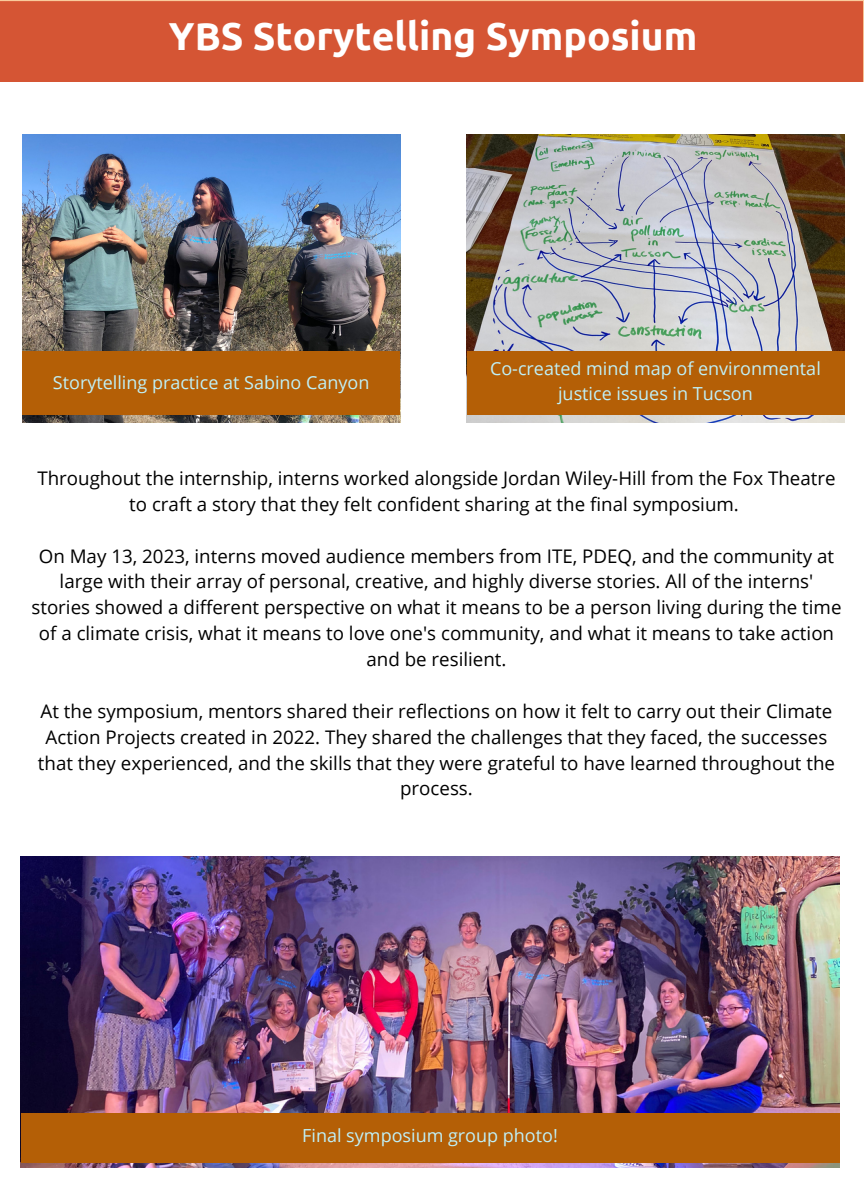
<style>
.page{position:relative;width:864px;height:1188px;background:#fff}
.page>*{position:absolute;margin:0;border:0;box-sizing:border-box;transform-origin:0 0}
.t1{font:700 39px "Ubuntu";color:#fff}
.t2{font:18.75px/25.8px "Open Sans";color:#000;text-align:center}
.t3{font:18px/24.8px "Open Sans";color:#c0f0f7;text-align:center}
</style>
<div class="page">
<div style="left:0;top:0;width:864px;height:82px;background:#d55534"></div>
<img style="left:467px;top:134px;width:377px;height:289px">
<div style="left:467px;top:351px;width:377px;height:64px;background:#b45f06"></div>
<img style="left:23px;top:134px;width:377px;height:289px">
<div style="left:23px;top:351px;width:377px;height:64px;background:#b45f06"></div>
<img style="left:21px;top:857px;width:819px;height:311px">
<div style="left:21px;top:1113px;width:819px;height:49px;background:#b45f06"></div>
<p class="t1" style="left:169px;top:13px;width:530px">YBS Storytelling Symposium</p>
<p class="t3" style="left:53px;top:369px;width:318px">Storytelling practice at Sabino Canyon</p>
<p class="t3" style="left:490px;top:356px;width:332px">Co-created mind map of environmental justice issues in Tucson</p>
<p class="t2" style="left:37px;top:465px;width:800px">Throughout the internship, interns worked alongside Jordan Wiley-Hill from the Fox Theatre to craft a story that they felt confident sharing at the final symposium.</p>
<p class="t2" style="left:31px;top:542px;width:812px">On May 13, 2023, interns moved audience members from ITE, PDEQ, and the community at large with their array of personal, creative, and highly diverse stories. All of the interns' stories showed a different perspective on what it means to be a person living during the time of a climate crisis, what it means to love one's community, and what it means to take action and be resilient.</p>
<p class="t2" style="left:38px;top:698px;width:799px">At the symposium, mentors shared their reflections on how it felt to carry out their Climate Action Projects created in 2022. They shared the challenges that they faced, the successes that they experienced, and the skills that they were grateful to have learned throughout the process.</p>
<p class="t3" style="left:302px;top:1123px;width:257px">Final symposium group photo!</p>
</div>
